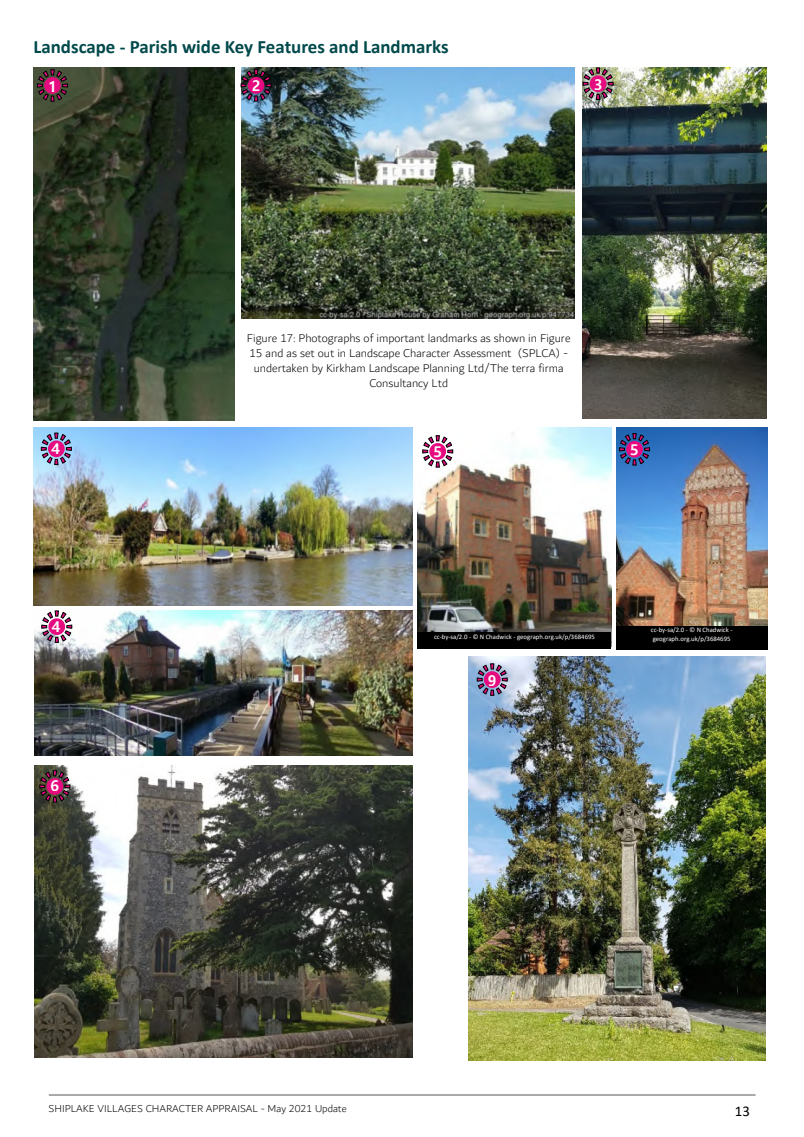
<style>
.page{position:relative;width:804px;height:1137px;background:#fff}
.page>*{position:absolute;margin:0;border:0;box-sizing:border-box;transform-origin:0 0}
.t1{font:700 18.9px "Calibri";color:#00494b}
.t2{font:700 14.85px "Malgun Gothic";color:#fff}
.t3{font:14.85px "Calibri";color:#000}
.t4{font:300 12.15px/14.9px "Dubai";color:#000;text-align:center}
.t5{font:300 10.8px "Dubai";color:#000}
.t6{font:6.75px/8.2px "Calibri";color:#fff}
</style>
<div class="page">
<hr style="left:49px;top:1095px;width:706px;height:1px;background:#000">
<hr style="left:49px;top:1094px;width:706px;height:1px;background:#000">
<img style="left:33px;top:68px;width:202px;height:352px">
<img style="left:582px;top:68px;width:184px;height:351px">
<svg style="left:37px;top:69px;width:31px;height:33px"></svg>
<div style="left:44px;top:77px;width:17px;height:17px;background:#e60c80;border:1px solid #e60c80;border-radius:50%"></div>
<svg style="left:582px;top:67px;width:32px;height:33px"></svg>
<div style="left:589px;top:75px;width:17px;height:17px;background:#e60c80;border:1px solid #e60c80;border-radius:50%"></div>
<img style="left:242px;top:68px;width:333px;height:250px">
<svg style="left:240px;top:69px;width:32px;height:33px"></svg>
<div style="left:248px;top:77px;width:16px;height:17px;background:#e60c80;border:1px solid #e60c80;border-radius:50%"></div>
<img style="left:33px;top:428px;width:379px;height:177px">
<svg style="left:41px;top:432px;width:31px;height:33px"></svg>
<div style="left:48px;top:440px;width:17px;height:17px;background:#e60c80;border:1px solid #e60c80;border-radius:50%"></div>
<img style="left:34px;top:611px;width:379px;height:144px">
<svg style="left:41px;top:610px;width:31px;height:33px"></svg>
<div style="left:48px;top:618px;width:17px;height:17px;background:#e60c80;border:1px solid #e60c80;border-radius:50%"></div>
<img style="left:417px;top:428px;width:194px;height:204px">
<svg style="left:422px;top:435px;width:31px;height:33px"></svg>
<div style="left:429px;top:443px;width:17px;height:17px;background:#e60c80;border:1px solid #e60c80;border-radius:50%"></div>
<img style="left:616px;top:428px;width:151px;height:197px">
<div style="left:417px;top:632px;width:194px;height:17px;background:#000"></div>
<div style="left:616px;top:625px;width:151px;height:24px;background:#000"></div>
<svg style="left:619px;top:433px;width:31px;height:33px"></svg>
<div style="left:626px;top:441px;width:17px;height:16px;background:#e60c80;border:1px solid #e60c80;border-radius:50%"></div>
<img style="left:34px;top:765px;width:379px;height:293px">
<svg style="left:39px;top:770px;width:32px;height:33px"></svg>
<div style="left:46px;top:778px;width:17px;height:16px;background:#e60c80;border:1px solid #e60c80;border-radius:50%"></div>
<img style="left:469px;top:656px;width:296px;height:405px">
<svg style="left:476px;top:663px;width:32px;height:33px"></svg>
<div style="left:484px;top:671px;width:16px;height:17px;background:#e60c80;border:1px solid #e60c80;border-radius:50%"></div>
<h1 class="t1" style="left:33px;top:38px;width:416px">Landscape - Parish wide Key Features and Landmarks</h1>
<p class="t2" style="left:48px;top:80px;width:10px">1</p>
<p class="t2" style="left:252px;top:79px;width:10px">2</p>
<p class="t2" style="left:594px;top:78px;width:10px">3</p>
<p class="t2" style="left:51px;top:442px;width:10px">4</p>
<p class="t2" style="left:52px;top:620px;width:10px">4</p>
<p class="t2" style="left:51px;top:779px;width:10px">6</p>
<p class="t4" style="left:247px;top:331px;width:325px">Figure 17: Photographs of important landmarks as shown in Figure 15 and as set out in Landscape Character Assessment (SPLCA) - undertaken by Kirkham Landscape Planning Ltd/The terra firma Consultancy Ltd</p>
<p class="t2" style="left:433px;top:445px;width:10px">5</p>
<p class="t2" style="left:630px;top:443px;width:10px">5</p>
<p class="t6" style="left:434px;top:633px;width:162px">cc-by-sa/2.0 - © N Chadwick - geograph.org.uk/p/3684695</p>
<p class="t6" style="left:651px;top:626px;width:83px">cc-by-sa/2.0 - © N Chadwick - geograph.org.uk/p/3684695</p>
<p class="t2" style="left:488px;top:673px;width:10px">9</p>
<p class="t5" style="left:49px;top:1104px;width:299px">SHIPLAKE VILLAGES CHARACTER APPRAISAL - May 2021 Update</p>
<p class="t3" style="left:735px;top:1105px;width:17px">13</p>
</div>
